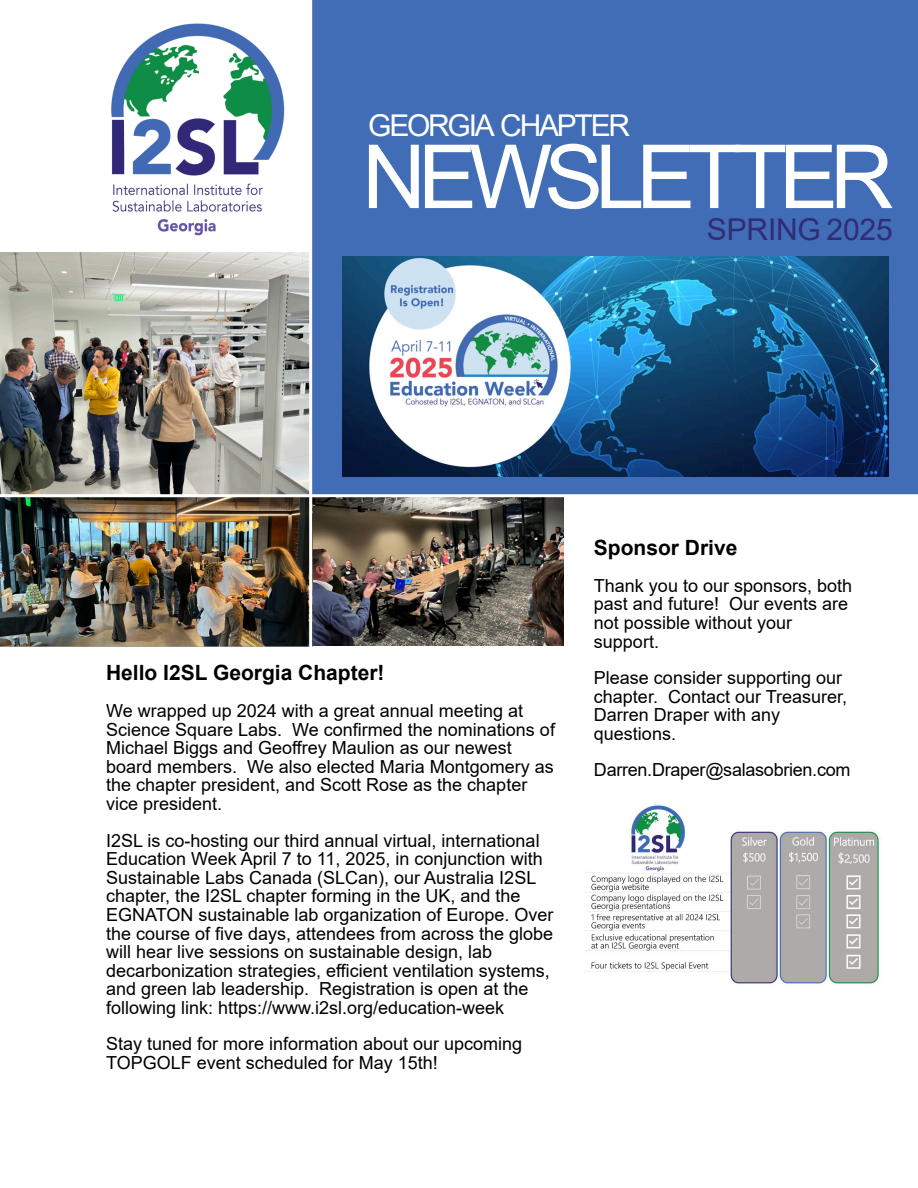
<style>
.page{position:relative;width:918px;height:1188px;background:#fff}
.page>*{position:absolute;margin:0;border:0;box-sizing:border-box;transform-origin:0 0}
.t1{font:88.5px "Arial";letter-spacing:-.09em;color:#fff}
.t2{font:30px "Arial";letter-spacing:-.075em;color:#fff}
.t3{font:30px "Arial";letter-spacing:-.005em;color:#322c77}
.t4{font:700 21px "Arial";color:#000}
.t5{font:18px/18.6px "Arial";color:#000}
</style>
<div class="page">
<img style="left:312px;top:497px;width:251px;height:149px">
<img style="left:0;top:497px;width:309px;height:149px">
<img style="left:0;top:252px;width:309px;height:242px">
<div style="left:310px;top:0;width:608px;height:494px;background:#406db5"></div>
<img style="left:111px;top:23px;width:174px;height:213px">
<img style="left:343px;top:256px;width:546px;height:221px">
<hr style="left:309px;top:0;width:3px;height:715px;background:#fff">
<img style="left:584px;top:805px;width:295px;height:179px">
<h2 class="t2" style="left:368px;top:114px;width:263px">GEORGIA CHAPTER</h2>
<h1 class="t1" style="left:362px;top:144px;width:533px">NEWSLETTER</h1>
<h2 class="t3" style="left:707px;top:218px;width:187px">SPRING 2025</h2>
<p class="t4" style="left:106px;top:665px;width:280px">Hello I2SL Georgia Chapter!</p>
<p class="t5" style="left:106px;top:703px;width:450px">We wrapped up 2024 with a great annual meeting at Science Square Labs. We confirmed the nominations of Michael Biggs and Geoffrey Maulion as our newest board members. We also elected Maria Montgomery as the chapter president, and Scott Rose as the chapter vice president.</p>
<p class="t5" style="left:106px;top:833px;width:449px">I2SL is co-hosting our third annual virtual, international Education Week April 7 to 11, 2025, in conjunction with Sustainable Labs Canada (SLCan), our Australia I2SL chapter, the I2SL chapter forming in the UK, and the EGNATON sustainable lab organization of Europe. Over the course of five days, attendees from across the globe will hear live sessions on sustainable design, lab decarbonization strategies, efficient ventilation systems, and green lab leadership. Registration is open at the following link: https://www.i2sl.org/education-week</p>
<p class="t5" style="left:106px;top:1037px;width:418px">Stay tuned for more information about our upcoming<br>TOPGOLF event scheduled for May 15th!</p>
<p class="t4" style="left:594px;top:540px;width:145px">Sponsor Drive</p>
<p class="t5" style="left:594px;top:578px;width:260px">Thank you to our sponsors, both past and future! Our events are not possible without your support.</p>
<p class="t5" style="left:594px;top:670px;width:255px">Please consider supporting our chapter. Contact our Treasurer,<br>Darren Draper with any questions.</p>
<p class="t5" style="left:594px;top:762px;width:258px">Darren.Draper@salasobrien.com</p>
</div>
